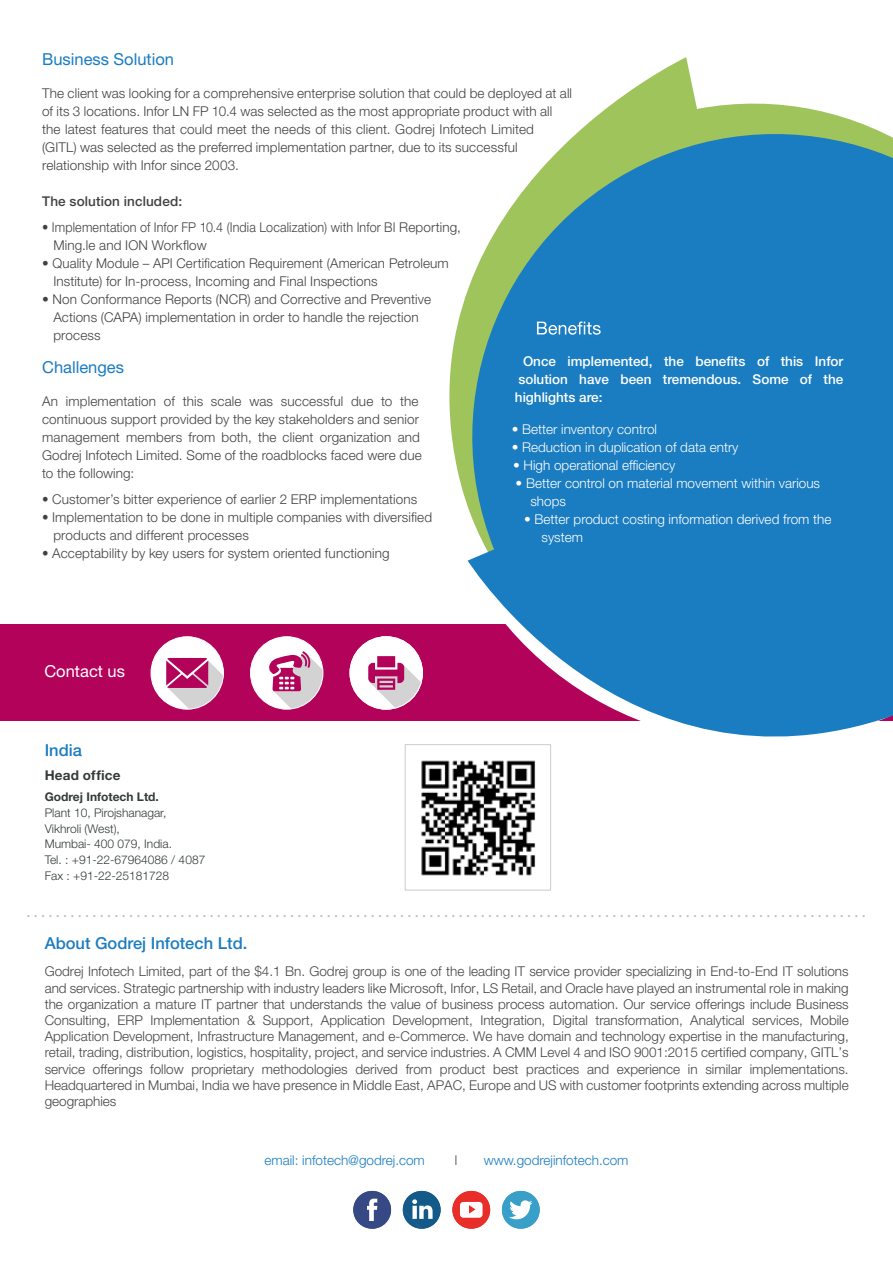
<style>
.page{position:relative;width:893px;height:1263px;background:#fff}
.page>*{position:absolute;margin:0;border:0;box-sizing:border-box;transform-origin:0 0}
.t1{font:18px "Myriad Pro";color:#c2c1c4}
.t2{font:16.5px "Helvetica Neue LT Std";color:#1a7cc1}
.t3{font:500 16.5px "Helvetica Neue LT Std";color:#1c7cc1}
.t4{font:16.5px "Helvetica Neue LT Std";color:#fff}
.t5{font:500 16.5px "Helvetica Neue LT Std";color:#1a7cc1}
.t6{font:300 13.5px/16.2px "Helvetica Neue LT Std";color:#454547;text-align:justify}
.t7{font:300 13.5px/18px "Helvetica Neue LT Std";letter-spacing:.01em;color:#444041}
.t8{font:300 13.5px/18px "Helvetica Neue LT Std";letter-spacing:.01em;color:#444041;scale:.96 1}
.t9{font:300 13.5px/18px "Helvetica Neue LT Std";color:#fff}
.t10{font:300 13.5px/18px "Helvetica Neue LT Std";letter-spacing:.01em;color:#444041;scale:.93 1}
.t11{font:500 13.5px/18px "Helvetica Neue LT Std";color:#fff;text-align:justify}
.t12{font:300 13.5px "Helvetica Neue LT Std";color:#1a7cc1}
.t13{font:500 13.5px "Helvetica Neue LT Std";letter-spacing:.01em;color:#444041}
.t14{font:700 13.5px "Helvetica Neue LT Std";letter-spacing:.02em;color:#333a3a}
.t15{font:300 13.5px "Helvetica Neue LT Std";color:#434646}
.t16{font:300 12px/15.8px "Helvetica Neue LT Std";color:#333a3a}
.t17{font:700 12px "Helvetica Neue LT Std";color:#333a3a}
</style>
<div class="page">
<div style="left:0;top:624px;width:892px;height:97px;background:#b3025a"></div>
<div style="left:151px;top:637px;width:72px;height:72px;background:#fff;border-radius:50%"></div>
<div style="left:251px;top:637px;width:72px;height:72px;background:#fff;border-radius:50%"></div>
<svg style="left:350px;top:637px;width:72px;height:72px;fill:#fff"></svg>
<svg style="left:166px;top:658px;width:57px;height:51px"></svg>
<svg style="left:268px;top:651px;width:55px;height:58px"></svg>
<svg style="left:368px;top:662px;width:5px;height:45px"></svg>
<svg style="left:399px;top:57px;width:295px;height:651px"></svg>
<svg style="left:433px;top:93px;width:460px;height:644px;fill:#1a7cc1"></svg>
<svg style="left:537px;top:321px;width:64px;height:14px"></svg>
<img style="left:421px;top:760px;width:115px;height:116px">
<div style="left:405px;top:744px;width:146px;height:146px;border:1px solid #cecacd"></div>
<div style="left:352px;top:1189px;width:41px;height:41px;border:3px solid #fff;border-radius:50%"></div>
<div style="left:401px;top:1189px;width:41px;height:41px;border:3px solid #fff;border-radius:50%"></div>
<div style="left:451px;top:1189px;width:41px;height:41px;border:3px solid #fff;border-radius:50%"></div>
<div style="left:500px;top:1189px;width:41px;height:41px;border:3px solid #fff;border-radius:50%"></div>
<svg style="left:353px;top:1191px;width:38px;height:38px"></svg>
<svg style="left:403px;top:1191px;width:38px;height:38px"></svg>
<svg style="left:452px;top:1191px;width:38px;height:38px"></svg>
<svg style="left:502px;top:1191px;width:38px;height:38px"></svg>
<p class="t2" style="left:42px;top:49px;width:134px">Business Solution</p>
<p class="t7" style="left:42px;top:84px;width:531px">The client was looking for a comprehensive enterprise solution that could be deployed at all of its 3 locations. Infor LN FP 10.4 was selected as the most appropriate product with all the latest features that could meet the needs of this client. Godrej Infotech Limited<br>(GITL) was selected as the preferred implementation partner, due to its successful relationship with Infor since 2003.</p>
<p class="t13" style="left:42px;top:193px;width:141px">The solution included:</p>
<p class="t10" style="left:53px;top:217px;width:440px;text-indent:-11px">• Implementation of Infor FP 10.4 (India Localization) with Infor BI Reporting,<br>Ming.le and ION Workflow</p>
<p class="t7" style="left:53px;top:253px;width:397px;text-indent:-11px">• Quality Module – API Certification Requirement (American Petroleum<br>Institute) for In-process, Incoming and Final Inspections</p>
<p class="t7" style="left:53px;top:289px;width:379px;text-indent:-11px">• Non Conformance Reports (NCR) and Corrective and Preventive<br>Actions (CAPA) implementation in order to handle the rejection process</p>
<p class="t2" style="left:42px;top:357px;width:84px">Challenges</p>
<p class="t7" style="left:42px;top:392px;width:381px">An implementation of this scale was successful due to the continuous support provided by the key stakeholders and senior management members from both, the client organization and Godrej Infotech Limited. Some of the roadblocks faced were due to the following:</p>
<p class="t8" style="left:42px;top:490px;width:392px">• Customer’s bitter experience of earlier 2 ERP implementations</p>
<p class="t8" style="left:53px;top:508px;width:396px;text-indent:-11px">• Implementation to be done in multiple companies with diversified products and different processes</p>
<p class="t8" style="left:42px;top:544px;width:363px">• Acceptability by key users for system oriented functioning</p>
<p class="t11" style="left:515px;top:352px;width:330px;text-indent:8px">Once implemented, the benefits of this Infor solution have been tremendous. Some of the highlights are:</p>
<p class="t9" style="left:512px;top:420px;width:147px">• Better inventory control</p>
<p class="t9" style="left:512px;top:438px;width:228px">• Reduction in duplication of data entry</p>
<p class="t9" style="left:513px;top:456px;width:164px">• High operational efficiency</p>
<p class="t9" style="left:530px;top:474px;width:291px;text-indent:-15px">• Better control on material movement within various shops</p>
<p class="t9" style="left:541px;top:510px;width:291px;text-indent:-17px">• Better product costing information derived from the system</p>
<p class="t4" style="left:44px;top:661px;width:82px">Contact us</p>
<p class="t5" style="left:45px;top:740px;width:39px">India</p>
<p class="t14" style="left:45px;top:767px;width:77px">Head office</p>
<p class="t17" style="left:45px;top:789px;width:116px">Godrej Infotech Ltd.</p>
<p class="t16" style="left:45px;top:804px;width:162px">Plant 10, Pirojshanagar,<br>Vikhroli (West),<br>Mumbai- 400 079, India.<br>Tel. : +91-22-67964086 / 4087<br>Fax : +91-22-25181728</p>
<h1 class="t1" style="left:27px;top:900px;width:840px">...................................................................................................................</h1>
<p class="t3" style="left:45px;top:934px;width:204px">About Godrej Infotech Ltd.</p>
<p class="t6" style="left:45px;top:963px;width:806px">Godrej Infotech Limited, part of the $4.1 Bn. Godrej group is one of the leading IT service provider specializing in End-to-End IT solutions and services. Strategic partnership with industry leaders like Microsoft, Infor, LS Retail, and Oracle have played an instrumental role in making the organization a mature IT partner that understands the value of business process automation. Our service offerings include Business Consulting, ERP Implementation &amp; Support, Application Development, Integration, Digital transformation, Analytical services, Mobile Application Development, Infrastructure Management, and e-Commerce. We have domain and technology expertise in the manufacturing, retail, trading, distribution, logistics, hospitality, project, and service industries. A CMM Level 4 and ISO 9001:2015 certified company, GITL’s service offerings follow proprietary methodologies derived from product best practices and experience in similar implementations.<br>Headquartered in Mumbai, India we have presence in Middle East, APAC, Europe and US with customer footprints extending across multiple geographies</p>
<p class="t12" style="left:264px;top:1152px;width:162px">email: infotech@godrej.com</p>
<p class="t15" style="left:455px;top:1152px;width:4px">l</p>
<p class="t12" style="left:484px;top:1152px;width:146px">www.godrejinfotech.com</p>
</div>
